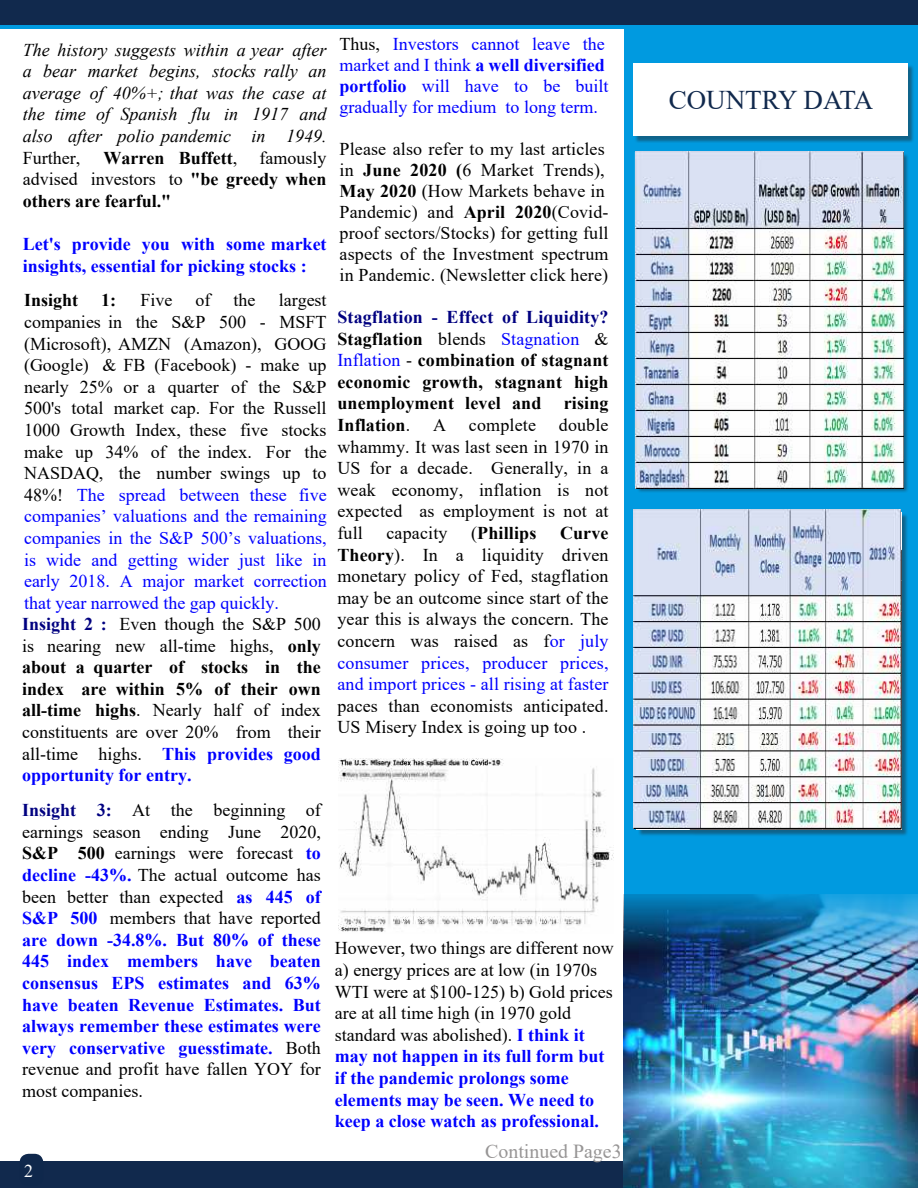
<style>
.page{position:relative;width:918px;height:1188px;background:#fff}
.page>*{position:absolute;margin:0;border:0;box-sizing:border-box;transform-origin:0 0}
.t1{font:27px "Times New Roman";color:#11294d}
.t2{font:19.95px "Times New Roman";color:#979595}
.t3{font:18px/21.6px "Times New Roman";color:#000}
.t4{font:700 18px/21.6px "Times New Roman";color:#00f}
.t5{font:700 18px/21.6px "Times New Roman";letter-spacing:.01em;color:#000;text-align:justify}
.t6{font:italic 18px/21.6px "Times New Roman";color:#000;text-align:justify}
.t7{font:18px/21px "Times New Roman";color:#00f}
.t8{font:18px "Times New Roman";color:#fff}
.s1{color:#000}
.s2{font-weight:700}
.s3{color:#000080}
.s4{font-weight:400}
.s5{font-weight:400;color:#00f}
.s6{color:#00f}
.s7{font-weight:700;color:#000080}
.s8{font-weight:700;color:#00f}
.s9{font-weight:400;color:#000}
</style>
<div class="page">
<div style="left:625px;top:0;width:293px;height:1188px;background:#009ae0"></div>
<div style="left:0;top:1162px;width:918px;height:26px;background:#11294d"></div>
<div style="left:0;top:0;width:918px;height:29px;background:#009ae0"></div>
<div style="left:0;top:0;width:918px;height:25px;background:#11294d"></div>
<div style="left:634px;top:64px;width:281px;height:79px;background:#231f20;opacity:.45"></div>
<div style="left:633px;top:63px;width:274px;height:73px;background:#fff"></div>
<div style="left:638px;top:513px;width:271px;height:324px;background:#231f20;opacity:.45"></div>
<hr style="left:690px;top:829px;width:41px;height:1px;background:#231f20">
<hr style="left:731px;top:829px;width:45px;height:1px;background:#231f20">
<hr style="left:776px;top:829px;width:46px;height:1px;background:#231f20">
<hr style="left:822px;top:829px;width:34px;height:1px;background:#231f20">
<hr style="left:856px;top:829px;width:45px;height:1px;background:#231f20">
<hr style="left:901px;top:550px;width:1px;height:31px;background:#231f20">
<hr style="left:901px;top:581px;width:1px;height:31px;background:#231f20">
<hr style="left:901px;top:612px;width:1px;height:31px;background:#231f20">
<hr style="left:901px;top:643px;width:1px;height:31px;background:#231f20">
<hr style="left:901px;top:674px;width:1px;height:31px;background:#231f20">
<hr style="left:901px;top:705px;width:1px;height:31px;background:#231f20">
<hr style="left:901px;top:736px;width:1px;height:31px;background:#231f20">
<hr style="left:901px;top:767px;width:1px;height:31px;background:#231f20">
<hr style="left:901px;top:798px;width:1px;height:31px;background:#231f20">
<hr style="left:856px;top:512px;width:45px;height:1px;background:#fff">
<hr style="left:901px;top:512px;width:1px;height:38px;background:#fff">
<hr style="left:856px;top:549px;width:45px;height:1px;background:#fff">
<hr style="left:636px;top:829px;width:54px;height:1px;background:#fff">
<div style="left:637px;top:153px;width:271px;height:340px;background:#231f20;opacity:.45"></div>
<hr style="left:635px;top:152px;width:1px;height:48px;background:#fff">
<svg style="left:635px;top:200px;width:1px;height:286px"></svg>
<img style="left:624px;top:894px;width:293px;height:294px">
<div style="left:20px;top:1154px;width:23px;height:32px;background:#0f284c;border-radius:9px"></div>
<img style="left:634px;top:510px;width:266px;height:319px">
<img style="left:636px;top:152px;width:267px;height:336px">
<img style="left:339px;top:758px;width:274px;height:174px">
<p class="t7" style="left:340px;top:33px;width:271px"><span class="s1">Thus,</span> Investors cannot leave the market and I think <span class="s2">a well diversified portfolio</span> will have to be built gradually for medium to long term.</p>
<p class="t3" style="left:340px;top:138px;width:271px;line-height:21px">Please also refer to my last articles in <span class="s2">June 2020 (</span>6 Market Trends), <span class="s2">May 2020</span> (How Markets behave in Pandemic) and <span class="s2">April 2020</span>(Covid&shy;proof sectors/Stocks) for getting full aspects of the Investment spectrum in Pandemic. (Newsletter click here)</p>
<p class="t5" style="left:337px;top:306px;width:273px"><span class="s3">Stagflation - Effect of Liquidity?<br></span>Stagflation <span class="s4">blends</span> <span class="s5">Stagnation</span> <span class="s4">&amp; </span><span class="s5">Inflation</span> <span class="s4">-</span> combination of stagnant economic growth, stagnant high unemployment level and rising Inflation<span class="s4">.</span></p>
<p class="t6" style="left:23px;top:38px;width:305px">The history suggests within a year after a bear market begins, stocks rally an average of 40%+; that was the case at the time of Spanish flu in 1917 and also after polio pandemic in 1949.</p>
<p class="t3" style="left:23px;top:146px;width:59px">Further,</p>
<p class="t5" style="left:23px;top:146px;width:305px;text-indent:81px">Warren Buffett<span class="s4">, famously advised investors to</span> "be greedy when others are fearful."</p>
<p class="t4" style="left:23px;top:233px;width:305px">Let's provide you with some market insights, essential for picking stocks :</p>
<p class="t5" style="left:24px;top:289px;width:56px">Insight</p>
<p class="t5" style="left:101px;top:289px;width:16px">1:</p>
<p class="t3" style="left:140px;top:289px;width:34px">Five</p>
<p class="t3" style="left:195px;top:289px;width:16px">of</p>
<p class="t3" style="left:234px;top:289px;width:23px">the</p>
<p class="t3" style="left:22px;top:289px;width:306px;text-indent:257px">largest companies in the S&amp;P 500 - MSFT (Microsoft), AMZN (Amazon), GOOG (Google) &amp; FB (Facebook) - make up nearly 25% or a quarter of the S&amp;P 500's total market cap. For the Russell 1000 Growth Index, these five stocks make up 34% of the index. For the NASDAQ, the number swings up to 48%! <span class="s6">The spread between these five companies’ valuations and the remaining companies in the S&amp;P 500’s valuations, is wide and getting wider just like in early 2018. A major market correction that year narrowed the gap quickly.<br></span><span class="s7">Insight 2 :</span> Even though the S&amp;P 500 is nearing new all-time highs, <span class="s2">only about a quarter of stocks in the index are within 5% of their own all-time highs</span>. Nearly half of index constituents are over 20% from their all-time highs. <span class="s8">This provides good opportunity for entry.</span></p>
<p class="t4" style="left:22px;top:799px;width:300px;text-align:justify"><span class="s3">Insight 3:</span> <span class="s9">At the beginning of earnings season ending June 2020, </span><span class="s1">S&amp;P 500</span> <span class="s9">earnings were forecast</span> to decline -43%. <span class="s9">The actual outcome has been better than expected</span> as 445 of S&amp;P 500 <span class="s9">members that have reported </span>are down -34.8%. But 80% of these 445 index members have beaten consensus EPS estimates and 63% have beaten Revenue Estimates. But always remember these estimates were very conservative guesstimate. <span class="s9">Both revenue and profit have fallen YOY for most companies.</span></p>
<p class="t3" style="left:337px;top:414px;width:273px;text-align:justify;text-indent:221px">double whammy. It was last seen in 1970 in US for a decade. Generally, in a weak economy, inflation is not expected as employment is not at full</p>
<p class="t3" style="left:433px;top:414px;width:14px">A</p>
<p class="t3" style="left:469px;top:414px;width:69px">complete</p>
<p class="t3" style="left:386px;top:522px;width:63px">capacity</p>
<p class="t5" style="left:471px;top:522px;width:67px"><span class="s4">(</span>Phillips</p>
<p class="t3" style="left:337px;top:522px;width:273px;text-align:justify;text-indent:223px"><span class="s2">Curve Theory</span>). In a liquidity driven monetary policy of Fed, stagflation may be an outcome since start of the year this is always the concern. The concern was raised as f<span class="s6">or july consumer prices, producer prices, and import prices - all rising at faster</span></p>
<p class="t3" style="left:337px;top:694px;width:273px">paces than economists anticipated.<br>US Misery Index is going up too .</p>
<p class="t3" style="left:335px;top:937px;width:280px">However, two things are different now a) energy prices are at low (in 1970s WTI were at $100-125) b) Gold prices are at all time high (in 1970 gold standard was abolished). <span class="s8">I think it may not happen in its full form but if the pandemic prolongs some elements may be seen. We need to keep a close watch as professional.</span></p>
<p class="t8" style="left:24px;top:1158px;width:10px">2</p>
<p class="t2" style="left:485px;top:1137px;width:138px">Continued Page3</p>
<h1 class="t1" style="left:669px;top:81px;width:206px">COUNTRY DATA</h1>
</div>
